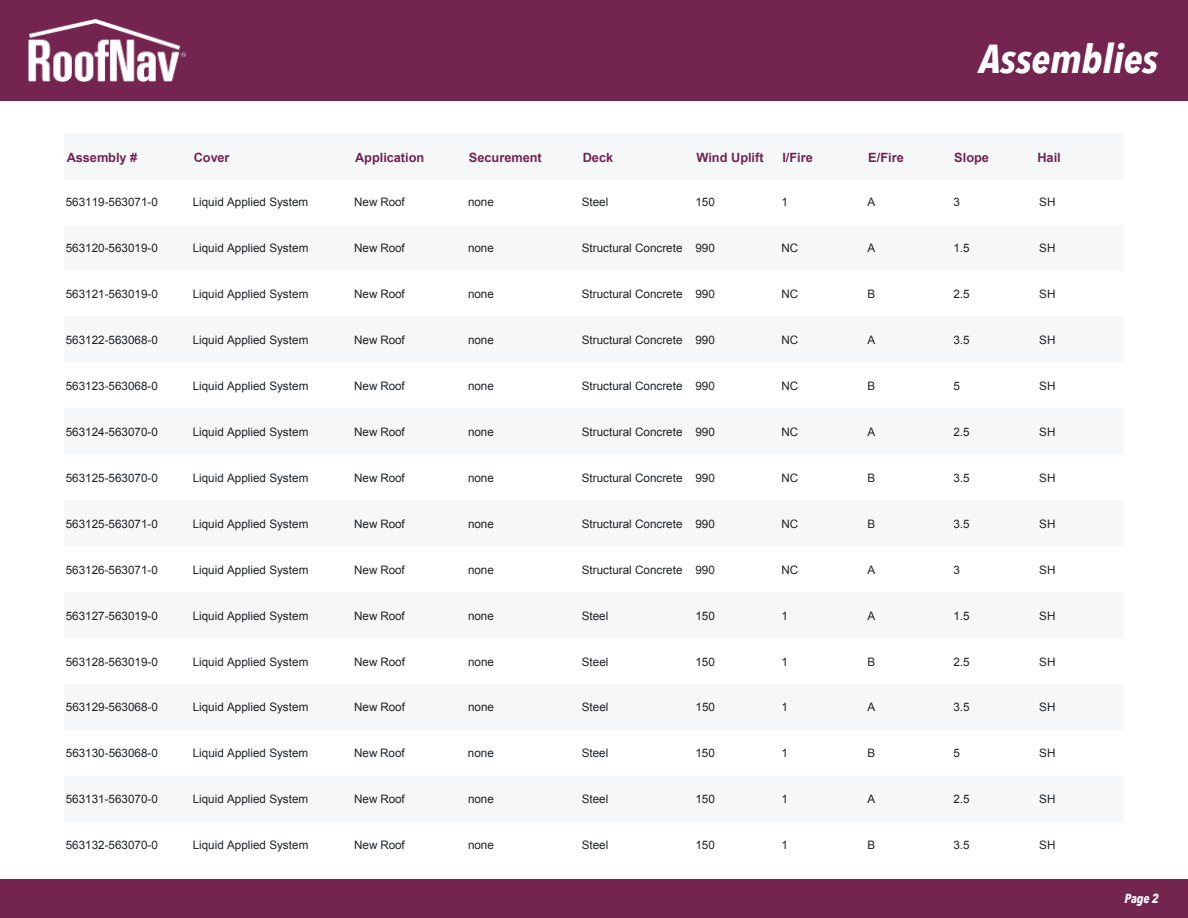
<style>
.page{position:relative;width:1188px;height:918px;background:#fff}
.page>*{position:absolute;margin:0;border:0;box-sizing:border-box;transform-origin:0 0}
.t1{font:italic 700 40.35px "Avenir Next Condensed";letter-spacing:-.005em;color:#fff}
.t2{font:italic 700 13.2px "Avenir Next Condensed";color:#fff}
.t3{font:700 12.75px "Arial";color:#732550}
.t4{font:11.7px "Arial";color:#1e2327}
</style>
<div class="page">
<div style="left:64px;top:225px;width:1059px;height:46px;background:#f5f7f9"></div>
<div style="left:64px;top:317px;width:1059px;height:46px;background:#f5f7f9"></div>
<div style="left:64px;top:409px;width:1059px;height:46px;background:#f5f7f9"></div>
<div style="left:64px;top:501px;width:1059px;height:46px;background:#f5f7f9"></div>
<div style="left:64px;top:593px;width:1059px;height:46px;background:#f5f7f9"></div>
<div style="left:64px;top:684px;width:1059px;height:47px;background:#f5f7f9"></div>
<div style="left:64px;top:730px;width:1059px;height:47px;background:#fff"></div>
<div style="left:64px;top:776px;width:1059px;height:46px;background:#f5f7f9"></div>
<div style="left:0;top:880px;width:1188px;height:38px;background:#732550"></div>
<div style="left:64px;top:134px;width:1060px;height:46px;background:#f5f7f9"></div>
<div style="left:0;top:0;width:1188px;height:101px;background:#732550"></div>
<img style="left:28px;top:19px;width:158px;height:62px">
<h1 class="t1" style="left:979px;top:34px;width:181px">Assemblies</h1>
<p class="t3" style="left:67px;top:149px;width:72px">Assembly #</p>
<p class="t3" style="left:194px;top:149px;width:37px">Cover</p>
<p class="t3" style="left:355px;top:149px;width:71px">Application</p>
<p class="t3" style="left:469px;top:149px;width:74px">Securement</p>
<p class="t3" style="left:583px;top:149px;width:32px">Deck</p>
<p class="t3" style="left:696px;top:149px;width:69px">Wind Uplift</p>
<p class="t3" style="left:782px;top:149px;width:32px">I/Fire</p>
<p class="t3" style="left:868px;top:149px;width:37px">E/Fire</p>
<p class="t3" style="left:954px;top:149px;width:36px">Slope</p>
<p class="t3" style="left:1037px;top:149px;width:25px">Hail</p>
<p class="t4" style="left:66px;top:194px;width:94px">563119-563071-0</p>
<p class="t4" style="left:193px;top:194px;width:117px">Liquid Applied System</p>
<p class="t4" style="left:354px;top:194px;width:52px">New Roof</p>
<p class="t4" style="left:468px;top:194px;width:27px">none</p>
<p class="t4" style="left:582px;top:194px;width:28px">Steel</p>
<p class="t4" style="left:695px;top:194px;width:21px">150</p>
<p class="t4" style="left:781px;top:194px;width:8px">1</p>
<p class="t4" style="left:867px;top:194px;width:9px">A</p>
<p class="t4" style="left:953px;top:194px;width:8px">3</p>
<p class="t4" style="left:1039px;top:194px;width:18px">SH</p>
<p class="t4" style="left:66px;top:240px;width:94px">563120-563019-0</p>
<p class="t4" style="left:193px;top:240px;width:117px">Liquid Applied System</p>
<p class="t4" style="left:354px;top:240px;width:52px">New Roof</p>
<p class="t4" style="left:468px;top:240px;width:27px">none</p>
<p class="t4" style="left:582px;top:240px;width:135px">Structural Concrete 990</p>
<p class="t4" style="left:781px;top:240px;width:18px">NC</p>
<p class="t4" style="left:867px;top:240px;width:9px">A</p>
<p class="t4" style="left:953px;top:240px;width:18px">1.5</p>
<p class="t4" style="left:1039px;top:240px;width:18px">SH</p>
<p class="t4" style="left:66px;top:286px;width:94px">563121-563019-0</p>
<p class="t4" style="left:193px;top:286px;width:117px">Liquid Applied System</p>
<p class="t4" style="left:354px;top:286px;width:52px">New Roof</p>
<p class="t4" style="left:468px;top:286px;width:27px">none</p>
<p class="t4" style="left:582px;top:286px;width:135px">Structural Concrete 990</p>
<p class="t4" style="left:781px;top:286px;width:18px">NC</p>
<p class="t4" style="left:867px;top:286px;width:9px">B</p>
<p class="t4" style="left:953px;top:286px;width:18px">2.5</p>
<p class="t4" style="left:1039px;top:286px;width:18px">SH</p>
<p class="t4" style="left:66px;top:332px;width:94px">563122-563068-0</p>
<p class="t4" style="left:193px;top:332px;width:117px">Liquid Applied System</p>
<p class="t4" style="left:354px;top:332px;width:52px">New Roof</p>
<p class="t4" style="left:468px;top:332px;width:27px">none</p>
<p class="t4" style="left:582px;top:332px;width:135px">Structural Concrete 990</p>
<p class="t4" style="left:781px;top:332px;width:18px">NC</p>
<p class="t4" style="left:867px;top:332px;width:9px">A</p>
<p class="t4" style="left:953px;top:332px;width:18px">3.5</p>
<p class="t4" style="left:1039px;top:332px;width:18px">SH</p>
<p class="t4" style="left:66px;top:378px;width:94px">563123-563068-0</p>
<p class="t4" style="left:193px;top:378px;width:117px">Liquid Applied System</p>
<p class="t4" style="left:354px;top:378px;width:52px">New Roof</p>
<p class="t4" style="left:468px;top:378px;width:27px">none</p>
<p class="t4" style="left:582px;top:378px;width:135px">Structural Concrete 990</p>
<p class="t4" style="left:781px;top:378px;width:18px">NC</p>
<p class="t4" style="left:867px;top:378px;width:9px">B</p>
<p class="t4" style="left:953px;top:378px;width:8px">5</p>
<p class="t4" style="left:1039px;top:378px;width:18px">SH</p>
<p class="t4" style="left:66px;top:424px;width:94px">563124-563070-0</p>
<p class="t4" style="left:193px;top:424px;width:117px">Liquid Applied System</p>
<p class="t4" style="left:354px;top:424px;width:52px">New Roof</p>
<p class="t4" style="left:468px;top:424px;width:27px">none</p>
<p class="t4" style="left:582px;top:424px;width:135px">Structural Concrete 990</p>
<p class="t4" style="left:781px;top:424px;width:18px">NC</p>
<p class="t4" style="left:867px;top:424px;width:9px">A</p>
<p class="t4" style="left:953px;top:424px;width:18px">2.5</p>
<p class="t4" style="left:1039px;top:424px;width:18px">SH</p>
<p class="t4" style="left:66px;top:470px;width:94px">563125-563070-0</p>
<p class="t4" style="left:193px;top:470px;width:117px">Liquid Applied System</p>
<p class="t4" style="left:354px;top:470px;width:52px">New Roof</p>
<p class="t4" style="left:468px;top:470px;width:27px">none</p>
<p class="t4" style="left:582px;top:470px;width:135px">Structural Concrete 990</p>
<p class="t4" style="left:781px;top:470px;width:18px">NC</p>
<p class="t4" style="left:867px;top:470px;width:9px">B</p>
<p class="t4" style="left:953px;top:470px;width:18px">3.5</p>
<p class="t4" style="left:1039px;top:470px;width:18px">SH</p>
<p class="t4" style="left:66px;top:516px;width:94px">563125-563071-0</p>
<p class="t4" style="left:193px;top:516px;width:117px">Liquid Applied System</p>
<p class="t4" style="left:354px;top:516px;width:52px">New Roof</p>
<p class="t4" style="left:468px;top:516px;width:27px">none</p>
<p class="t4" style="left:582px;top:516px;width:135px">Structural Concrete 990</p>
<p class="t4" style="left:781px;top:516px;width:18px">NC</p>
<p class="t4" style="left:867px;top:516px;width:9px">B</p>
<p class="t4" style="left:953px;top:516px;width:18px">3.5</p>
<p class="t4" style="left:1039px;top:516px;width:18px">SH</p>
<p class="t4" style="left:66px;top:562px;width:94px">563126-563071-0</p>
<p class="t4" style="left:193px;top:562px;width:117px">Liquid Applied System</p>
<p class="t4" style="left:354px;top:562px;width:52px">New Roof</p>
<p class="t4" style="left:468px;top:562px;width:27px">none</p>
<p class="t4" style="left:582px;top:562px;width:135px">Structural Concrete 990</p>
<p class="t4" style="left:781px;top:562px;width:18px">NC</p>
<p class="t4" style="left:867px;top:562px;width:9px">A</p>
<p class="t4" style="left:953px;top:562px;width:8px">3</p>
<p class="t4" style="left:1039px;top:562px;width:18px">SH</p>
<p class="t4" style="left:66px;top:608px;width:94px">563127-563019-0</p>
<p class="t4" style="left:193px;top:608px;width:117px">Liquid Applied System</p>
<p class="t4" style="left:354px;top:608px;width:52px">New Roof</p>
<p class="t4" style="left:468px;top:608px;width:27px">none</p>
<p class="t4" style="left:582px;top:608px;width:28px">Steel</p>
<p class="t4" style="left:695px;top:608px;width:21px">150</p>
<p class="t4" style="left:781px;top:608px;width:8px">1</p>
<p class="t4" style="left:867px;top:608px;width:9px">A</p>
<p class="t4" style="left:953px;top:608px;width:18px">1.5</p>
<p class="t4" style="left:1039px;top:608px;width:18px">SH</p>
<p class="t4" style="left:66px;top:654px;width:94px">563128-563019-0</p>
<p class="t4" style="left:193px;top:654px;width:117px">Liquid Applied System</p>
<p class="t4" style="left:354px;top:654px;width:52px">New Roof</p>
<p class="t4" style="left:468px;top:654px;width:27px">none</p>
<p class="t4" style="left:582px;top:654px;width:28px">Steel</p>
<p class="t4" style="left:696px;top:654px;width:21px">150</p>
<p class="t4" style="left:781px;top:654px;width:8px">1</p>
<p class="t4" style="left:867px;top:654px;width:9px">B</p>
<p class="t4" style="left:953px;top:654px;width:18px">2.5</p>
<p class="t4" style="left:1039px;top:654px;width:18px">SH</p>
<p class="t4" style="left:66px;top:700px;width:94px">563129-563068-0</p>
<p class="t4" style="left:193px;top:700px;width:117px">Liquid Applied System</p>
<p class="t4" style="left:354px;top:700px;width:52px">New Roof</p>
<p class="t4" style="left:468px;top:700px;width:27px">none</p>
<p class="t4" style="left:582px;top:700px;width:28px">Steel</p>
<p class="t4" style="left:696px;top:700px;width:21px">150</p>
<p class="t4" style="left:781px;top:700px;width:8px">1</p>
<p class="t4" style="left:867px;top:700px;width:9px">A</p>
<p class="t4" style="left:953px;top:700px;width:18px">3.5</p>
<p class="t4" style="left:1039px;top:700px;width:18px">SH</p>
<p class="t4" style="left:66px;top:746px;width:94px">563130-563068-0</p>
<p class="t4" style="left:193px;top:746px;width:117px">Liquid Applied System</p>
<p class="t4" style="left:354px;top:746px;width:52px">New Roof</p>
<p class="t4" style="left:468px;top:746px;width:27px">none</p>
<p class="t4" style="left:582px;top:746px;width:28px">Steel</p>
<p class="t4" style="left:695px;top:746px;width:21px">150</p>
<p class="t4" style="left:781px;top:746px;width:8px">1</p>
<p class="t4" style="left:867px;top:746px;width:9px">B</p>
<p class="t4" style="left:953px;top:746px;width:8px">5</p>
<p class="t4" style="left:1039px;top:746px;width:18px">SH</p>
<p class="t4" style="left:66px;top:792px;width:94px">563131-563070-0</p>
<p class="t4" style="left:193px;top:792px;width:117px">Liquid Applied System</p>
<p class="t4" style="left:354px;top:792px;width:52px">New Roof</p>
<p class="t4" style="left:468px;top:792px;width:27px">none</p>
<p class="t4" style="left:582px;top:792px;width:28px">Steel</p>
<p class="t4" style="left:695px;top:792px;width:21px">150</p>
<p class="t4" style="left:781px;top:792px;width:8px">1</p>
<p class="t4" style="left:867px;top:792px;width:9px">A</p>
<p class="t4" style="left:953px;top:792px;width:18px">2.5</p>
<p class="t4" style="left:1039px;top:792px;width:18px">SH</p>
<p class="t4" style="left:66px;top:838px;width:94px">563132-563070-0</p>
<p class="t4" style="left:193px;top:838px;width:117px">Liquid Applied System</p>
<p class="t4" style="left:354px;top:838px;width:52px">New Roof</p>
<p class="t4" style="left:468px;top:838px;width:27px">none</p>
<p class="t4" style="left:582px;top:838px;width:28px">Steel</p>
<p class="t4" style="left:695px;top:838px;width:21px">150</p>
<p class="t4" style="left:781px;top:838px;width:8px">1</p>
<p class="t4" style="left:867px;top:838px;width:9px">B</p>
<p class="t4" style="left:953px;top:838px;width:18px">3.5</p>
<p class="t4" style="left:1039px;top:838px;width:18px">SH</p>
<p class="t2" style="left:1124px;top:891px;width:36px">Page 2</p>
</div>
